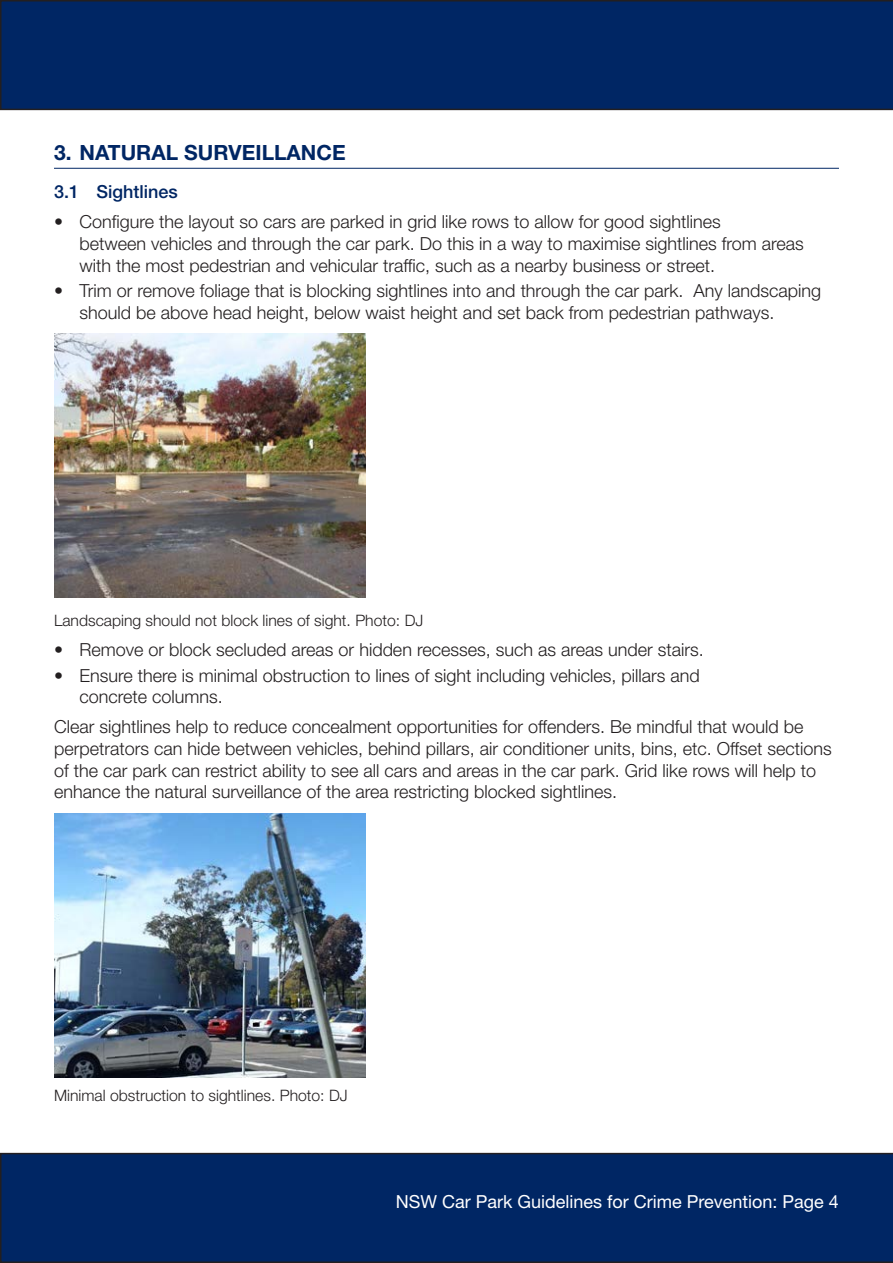
<style>
.page{position:relative;width:893px;height:1263px;background:#fff}
.page>*{position:absolute;margin:0;border:0;box-sizing:border-box;transform-origin:0 0}
.t1{font:700 21px "Helvetica Neue LT Std";color:#002664}
.Body_text{font:300 18px/21.6px "Helvetica Neue LT Std";color:#231f20}
.t2{font:18px "Helvetica Neue LT Std";color:#fff}
.Heading2{font:500 18px "Helvetica Neue LT Std";color:#002664}
.t3{font:300 15.75px "Helvetica Neue LT Std";color:#231f20}
</style>
<div class="page">
<div style="left:0;top:1153px;width:893px;height:110px;background:#002664"></div>
<div style="left:0;top:0;width:893px;height:110px;background:#002664"></div>
<hr style="left:54px;top:168px;width:785px;height:1px;background:#002664">
<img style="left:54px;top:333px;width:311px;height:264px">
<img style="left:54px;top:814px;width:311px;height:263px">
<p class="t1" style="left:54px;top:139px;width:293px">3. NATURAL SURVEILLANCE</p>
<h2 class="Heading2" style="left:54px;top:181px;width:125px">3.1 Sightlines</h2>
<p class="Body_text" style="left:80px;top:211px;width:726px;text-indent:-26px">• Configure the layout so cars are parked in grid like rows to allow for good sightlines<br>between vehicles and through the car park. Do this in a way to maximise sightlines from areas with the most pedestrian and vehicular traffic, such as a nearby business or street.</p>
<p class="Body_text" style="left:80px;top:280px;width:743px;text-indent:-26px">• Trim or remove foliage that is blocking sightlines into and through the car park. Any landscaping should be above head height, below waist height and set back from pedestrian pathways.</p>
<p class="t3" style="left:54px;top:610px;width:371px">Landscaping should not block lines of sight. Photo: DJ</p>
<p class="Body_text" style="left:54px;top:638px;width:651px">• Remove or block secluded areas or hidden recesses, such as areas under stairs.</p>
<p class="Body_text" style="left:80px;top:664px;width:622px;text-indent:-26px">• Ensure there is minimal obstruction to lines of sight including vehicles, pillars and concrete columns.</p>
<p class="Body_text" style="left:54px;top:716px;width:779px">Clear sightlines help to reduce concealment opportunities for offenders. Be mindful that would be perpetrators can hide between vehicles, behind pillars, air conditioner units, bins, etc. Offset sections of the car park can restrict ability to see all cars and areas in the car park. Grid like rows will help to enhance the natural surveillance of the area restricting blocked sightlines.</p>
<p class="t3" style="left:54px;top:1085px;width:295px">Minimal obstruction to sightlines. Photo: DJ</p>
<p class="t2" style="left:396px;top:1191px;width:445px">NSW Car Park Guidelines for Crime Prevention: Page 4</p>
</div>
